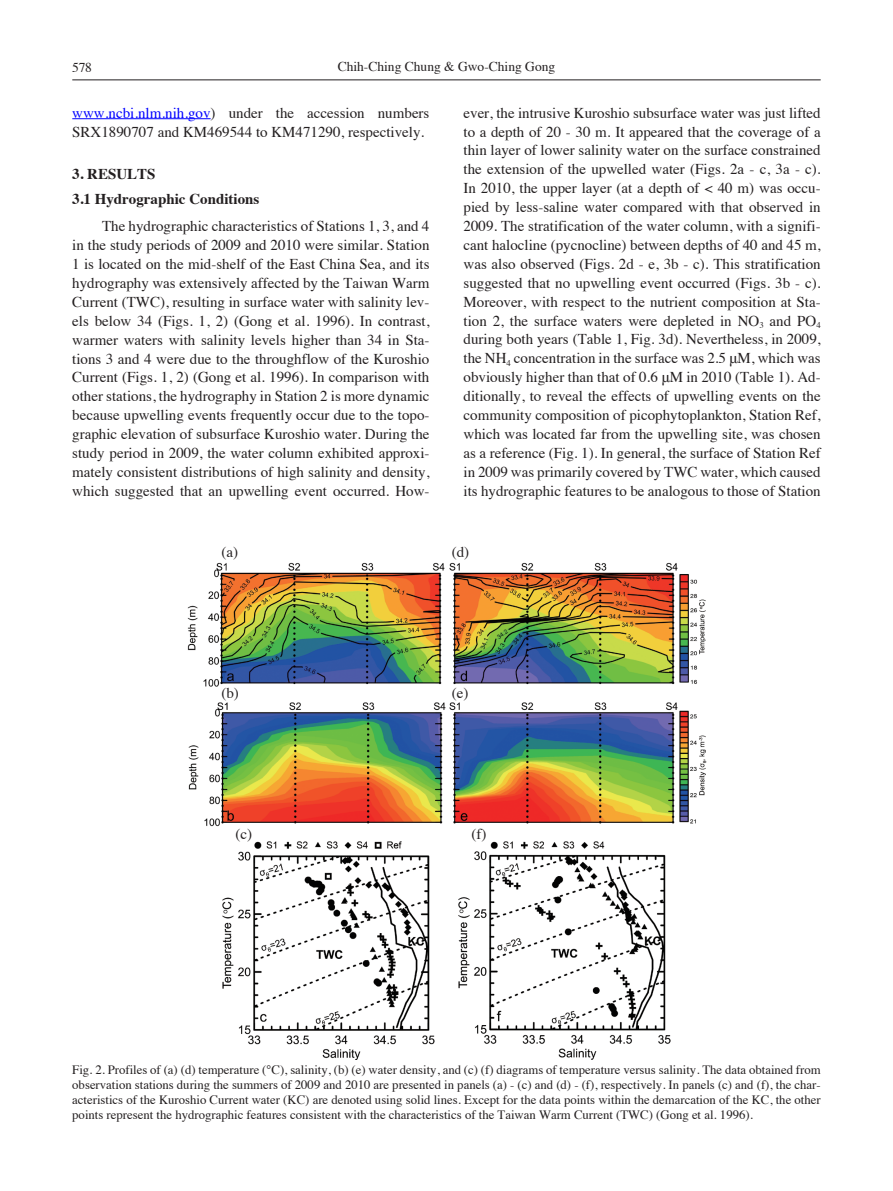
<style>
.page{position:relative;width:893px;height:1191px;background:#fff}
.page>*{position:absolute;margin:0;border:0;box-sizing:border-box;transform-origin:0 0}
.M-Text_TFP{font:15px/18.9px "Times";color:#231f20;text-align:justify}
.M-Title2{font:700 15px "Times";color:#231f20}
.M-Text_0_Indent{font:15px "Times";color:#231f20}
.M-Title{font:700 15px "Times";color:#231f20}
.t1{font:13.5px "Times";color:#231f20}
.M-Caption{font:12.75px/15px "Times";color:#231f20;text-align:justify}
.s1{color:#00f}
</style>
<div class="page">
<hr style="left:72px;top:79px;width:749px;height:1px;background:#231f20">
<hr style="left:72px;top:118px;width:139px;height:1px;background:#00f">
<img style="left:187px;top:562px;width:520px;height:497px">
<p class="t1" style="left:72px;top:55px;width:21px">578</p>
<p class="t1" style="left:338px;top:54px;width:219px">Chih-Ching Chung &amp; Gwo-Ching Gong</p>
<p class="M-Text_TFP" style="left:72px;top:102px;width:359px"><span class="s1">www.ncbi.nlm.nih.gov</span>) under the accession numbers<br>SRX1890707 and KM469544 to KM471290, respectively.</p>
<p class="M-Title" style="left:72px;top:160px;width:85px">3. RESULTS</p>
<p class="M-Title2" style="left:72px;top:184px;width:189px">3.1 Hydrographic Conditions</p>
<p class="M-Text_TFP" style="left:72px;top:215px;width:359px;text-indent:30px">The hydrographic characteristics of Stations 1, 3, and 4 in the study periods of 2009 and 2010 were similar. Station 1 is located on the mid-shelf of the East China Sea, and its hydrography was extensively affected by the Taiwan Warm Current (TWC), resulting in surface water with salinity lev&shy;els below 34 (Figs. 1, 2) (Gong et al. 1996). In contrast, warmer waters with salinity levels higher than 34 in Sta&shy;tions 3 and 4 were due to the throughflow of the Kuroshio Current (Figs. 1, 2) (Gong et al. 1996). In comparison with other stations, the hydrography in Station 2 is more dynamic because upwelling events frequently occur due to the topo&shy;graphic elevation of subsurface Kuroshio water. During the study period in 2009, the water column exhibited approxi&shy;mately consistent distributions of high salinity and density, which suggested that an upwelling event occurred. How-</p>
<p class="M-Text_TFP" style="left:463px;top:102px;width:359px">ever, the intrusive Kuroshio subsurface water was just lifted to a depth of 20 - 30 m. It appeared that the coverage of a thin layer of lower salinity water on the surface constrained the extension of the upwelled water (Figs. 2a - c, 3a - c).<br>In 2010, the upper layer (at a depth of &lt; 40 m) was occu&shy;pied by less-saline water compared with that observed in 2009. The stratification of the water column, with a signifi&shy;cant halocline (pycnocline) between depths of 40 and 45 m, was also observed (Figs. 2d - e, 3b - c). This stratification suggested that no upwelling event occurred (Figs. 3b - c).<br>Moreover, with respect to the nutrient composition at Sta&shy;tion 2, the surface waters were depleted in NO<sub>3</sub> and PO<sub>4 </sub>during both years (Table 1, Fig. 3d). Nevertheless, in 2009, the NH<sub>4</sub> concentration in the surface was 2.5 μM, which was obviously higher than that of 0.6 μM in 2010 (Table 1). Ad&shy;ditionally, to reveal the effects of upwelling events on the community composition of picophytoplankton, Station Ref, which was located far from the upwelling site, was chosen as a reference (Fig. 1). In general, the surface of Station Ref in 2009 was primarily covered by TWC water, which caused its hydrographic features to be analogous to those of Station</p>
<p class="M-Text_0_Indent" style="left:221px;top:538px;width:18px">(a)</p>
<p class="M-Text_0_Indent" style="left:452px;top:538px;width:19px">(d)</p>
<p class="M-Text_0_Indent" style="left:221px;top:678px;width:19px">(b)</p>
<p class="M-Text_0_Indent" style="left:452px;top:678px;width:18px">(e)</p>
<p class="M-Text_0_Indent" style="left:235px;top:820px;width:18px">(c)</p>
<p class="M-Text_0_Indent" style="left:472px;top:820px;width:16px">(f)</p>
<p class="M-Caption" style="left:72px;top:1061px;width:750px">Fig. 2. Profiles of (a) (d) temperature (°C), salinity, (b) (e) water density, and (c) (f) diagrams of temperature versus salinity. The data obtained from observation stations during the summers of 2009 and 2010 are presented in panels (a) - (c) and (d) - (f), respectively. In panels (c) and (f), the char&shy;acteristics of the Kuroshio Current water (KC) are denoted using solid lines. Except for the data points within the demarcation of the KC, the other points represent the hydrographic features consistent with the characteristics of the Taiwan Warm Current (TWC) (Gong et al. 1996).</p>
</div>
